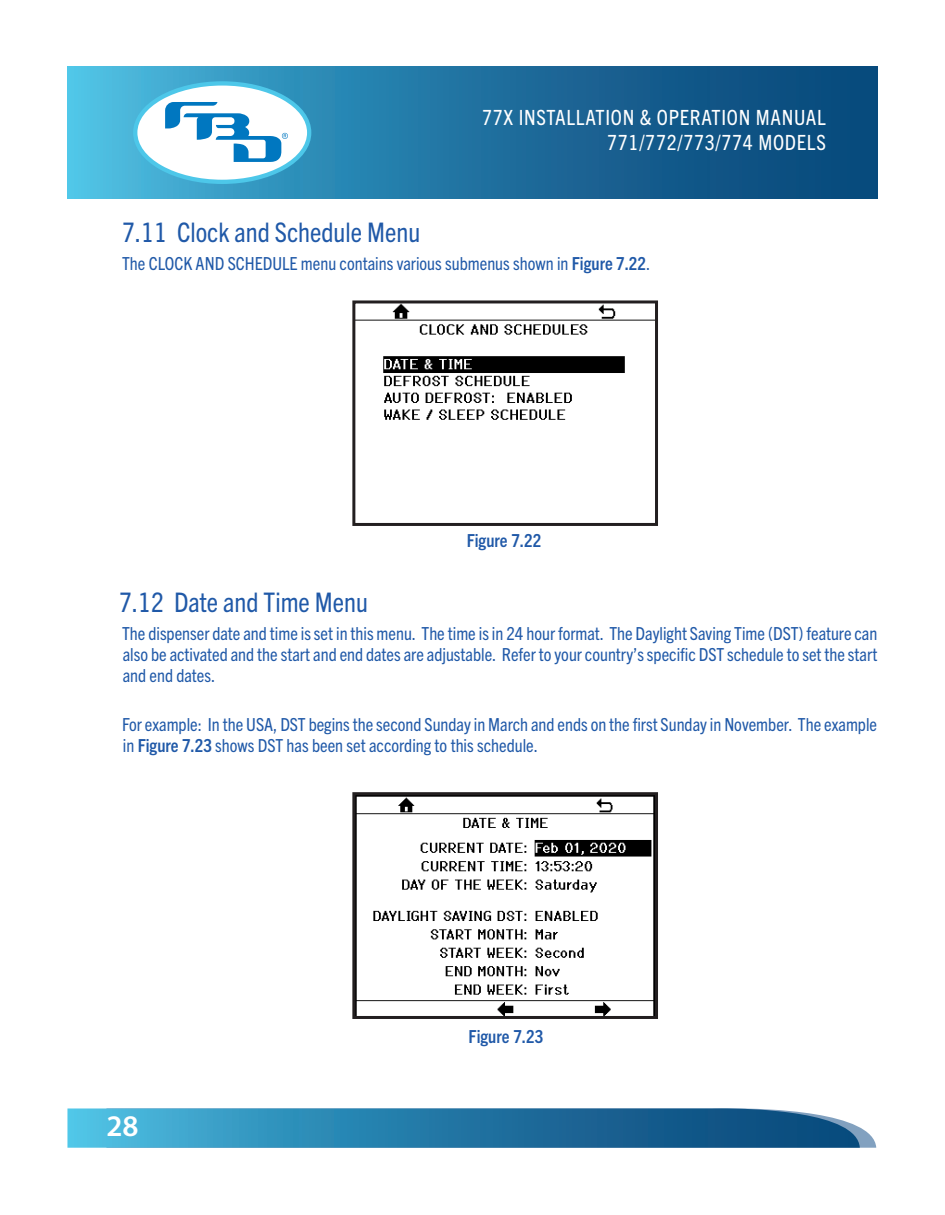
<style>
.page{position:relative;width:945px;height:1215px;background:#fff}
.page>*{position:absolute;margin:0;border:0;box-sizing:border-box;transform-origin:0 0}
.t1{font:600 30px "Myriad Pro";color:#fff}
.t2{font:condensed 27px "Trade Gothic Next LT Pro";color:#2059a8}
.t3{font:condensed 21px/25.2px "Trade Gothic Next LT Pro";letter-spacing:.035em;color:#fff;text-align:right}
.t4{font:condensed 18px/21px "Trade Gothic Next LT Pro";color:#2059a8;text-align:justify}
.Figure_Title{font:700 condensed 18px "Trade Gothic Next LT Pro";color:#2059a8}
.s1{font-weight:700}
</style>
<div class="page">
<svg style="left:68px;top:67px;width:810px;height:132px;background:#1f719f"></svg>
<svg style="left:133px;top:81px;width:178px;height:103px"></svg>
<svg style="left:67px;top:1108px;width:809px;height:40px;background:#3182ac"></svg>
<img style="left:356px;top:304px;width:298px;height:116px">
<div style="left:352px;top:300px;width:306px;height:226px;border:3px solid #231f20"></div>
<img style="left:356px;top:796px;width:298px;height:219px">
<div style="left:352px;top:792px;width:306px;height:227px;border:3px solid #231f20"></div>
<p class="t3" style="left:482px;top:104px;width:345px">77X INSTALLATION &amp; OPERATION MANUAL<br>771/772/773/774 MODELS</p>
<p class="t2" style="left:122px;top:214px;width:300px">7.11 Clock and Schedule Menu</p>
<p class="t4" style="left:122px;top:252px;width:530px">The CLOCK AND SCHEDULE menu contains various submenus shown in <span class="s1">Figure 7.22</span>.</p>
<p class="Figure_Title" style="left:467px;top:528px;width:76px">Figure 7.22</p>
<p class="t2" style="left:119px;top:584px;width:250px">7.12 Date and Time Menu</p>
<p class="t4" style="left:122px;top:622px;width:757px">The dispenser date and time is set in this menu. The time is in 24 hour format. The Daylight Saving Time (DST) feature can also be activated and the start and end dates are adjustable. Refer to your country’s specific DST schedule to set the start and end dates.</p>
<p class="t4" style="left:122px;top:713px;width:757px">For example: In the USA, DST begins the second Sunday in March and ends on the first Sunday in November. The example in <span class="s1">Figure 7.23</span> shows DST has been set according to this schedule.</p>
<h1 class="t1" style="left:106px;top:1107px;width:34px">28</h1>
<p class="Figure_Title" style="left:469px;top:1024px;width:76px">Figure 7.23</p>
</div>
